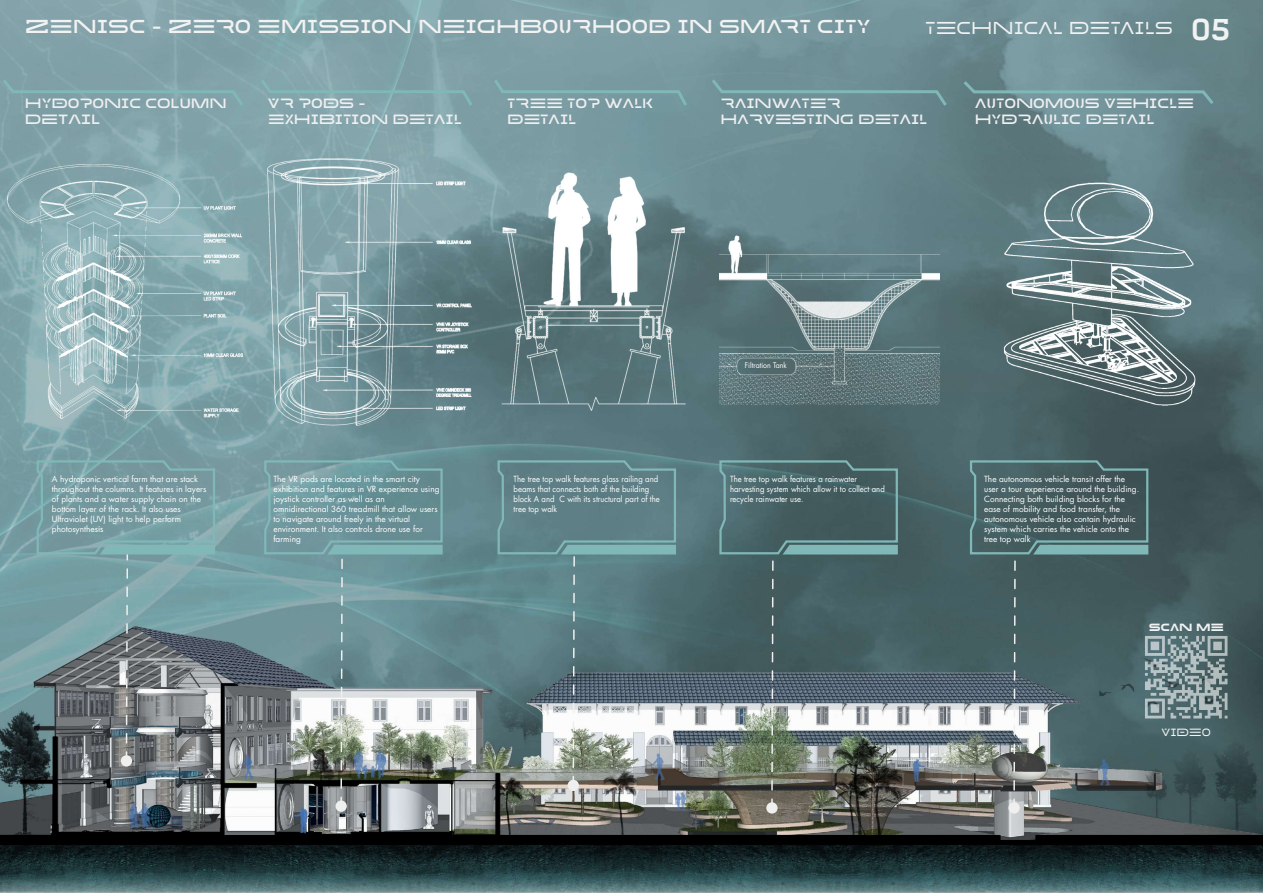
<style>
.page{position:relative;width:1263px;height:893px;background:#fff}
.page>*{position:absolute;margin:0;border:0;box-sizing:border-box;transform-origin:0 0}
.t1{font:500 18.75px "MADE Future XHEADER";color:#f2f2f2}
.t2{font:17.25px "MADE Future XHEADER";color:#f2f2f2}
.t3{font:500 13.5px/16.1px "MADE Future XHEADER";letter-spacing:-.01em;color:#f0eff0}
.t4{font:700 10.5px "MADE Future XHEADER";color:#f2f2f2}
.t5{font:10.5px "MADE Future XHEADER";color:#f2f2f2}
.t6{font:8.25px/9.9px "Futura Std";color:#fff}
.t7{font:8.25px/9.9px "Futura Std";color:#fff;scale:.94 1}
.t8{font:8.25px/9.9px "Futura Std";color:#fff;scale:.93 1}
.t9{font:7.5px "Futura Std";color:#fff;scale:.93 1}
.s1{font-weight:500;font-size:30px}
</style>
<div class="page">
<img style="left:0;top:0;width:1263px;height:893px">
<img style="left:1257px;top:416px;width:6px;height:462px">
<svg style="left:0;top:76px;width:246px;height:33px;background:#80a2a9"></svg>
<svg style="left:258px;top:76px;width:217px;height:33px;background:#83a6ac"></svg>
<svg style="left:491px;top:76px;width:199px;height:33px;background:#799da3"></svg>
<svg style="left:709px;top:76px;width:241px;height:33px;background:#6e9197"></svg>
<svg style="left:960px;top:78px;width:257px;height:29px;background:#6e9096"></svg>
<div style="left:121px;top:755px;width:11px;height:11px;background:#f0eff0;border-radius:50%"></div>
<div style="left:335px;top:800px;width:12px;height:12px;background:#f0eff0;border-radius:50%"></div>
<div style="left:568px;top:780px;width:11px;height:11px;background:#f0eff0;border-radius:50%"></div>
<div style="left:766px;top:802px;width:12px;height:12px;background:#f0eff0;border-radius:50%"></div>
<div style="left:1008px;top:802px;width:12px;height:12px;background:#f0eff0;border-radius:50%"></div>
<img style="left:8px;top:165px;width:234px;height:254px">
<img style="left:268px;top:159px;width:203px;height:266px">
<svg style="left:263px;top:459px;width:181px;height:349px;background:#7c979a"></svg>
<svg style="left:35px;top:459px;width:181px;height:304px;background:#779196"></svg>
<svg style="left:496px;top:459px;width:181px;height:328px;background:#6e898d"></svg>
<svg style="left:718px;top:459px;width:181px;height:351px;background:#5a6e6f"></svg>
<img style="left:480px;top:173px;width:206px;height:238px">
<img style="left:719px;top:153px;width:220px;height:277px">
<img style="left:983px;top:151px;width:241px;height:282px">
<svg style="left:969px;top:459px;width:258px;height:351px;background:#53696c"></svg>
<h1 class="t1" style="left:25px;top:14px;width:847px">ZENISC - ZERO EMISSION NEIGHBOURHOOD IN SMART CITY</h1>
<h2 class="t2" style="left:925px;top:17px;width:306px">TECHNICAL DETAILS <span class="s1">05</span></h2>
<h3 class="t3" style="left:25px;top:96px;width:204px">HYDOPONIC COLUMN<br>DETAIL</h3>
<h3 class="t3" style="left:268px;top:96px;width:195px">VR PODS -<br>EXHIBITION DETAIL</h3>
<h3 class="t3" style="left:507px;top:96px;width:148px">TREE TOP WALK<br>DETAIL</h3>
<h3 class="t3" style="left:720px;top:96px;width:208px">RAINWATER<br>HARVESTING DETAIL</h3>
<h3 class="t3" style="left:975px;top:96px;width:221px">AUTONOMOUS VEHICLE<br>HYDRAULIC DETAIL</h3>
<p class="t9" style="left:745px;top:361px;width:46px">Filtration Tank</p>
<p class="t6" style="left:52px;top:474px;width:156px">A hydroponic vertical farm that are stack throughout the columns. It features in layers of plants and a water supply chain on the bottom layer of the rack. It also uses Ultraviolet (UV) light to help perform photosynthesis</p>
<p class="t6" style="left:273px;top:474px;width:168px">The VR pods are located in the smart city exhibition and features in VR experience using joystick controller as well as an omnidirectional 360 treadmill that allow users to navigate around freely in the virtual environment. It also controls drone use for farming</p>
<p class="t7" style="left:514px;top:474px;width:157px">The tree top walk features glass railing and beams that connects both of the building block A and C with its structural part of the tree top walk</p>
<p class="t8" style="left:730px;top:474px;width:168px">The tree top walk features a rainwater harvesting system which allow it to collect and recycle rainwater use.</p>
<p class="t6" style="left:984px;top:474px;width:157px">The autonomous vehicle transit offer the user a tour experience around the building.<br>Connecting both building blocks for the ease of mobility and food transfer, the autonomous vehicle also contain hydraulic system which carries the vehicle onto the tree top walk</p>
<p class="t4" style="left:1149px;top:620px;width:76px">SCAN ME</p>
<p class="t5" style="left:1161px;top:726px;width:51px">VIDEO</p>
</div>
